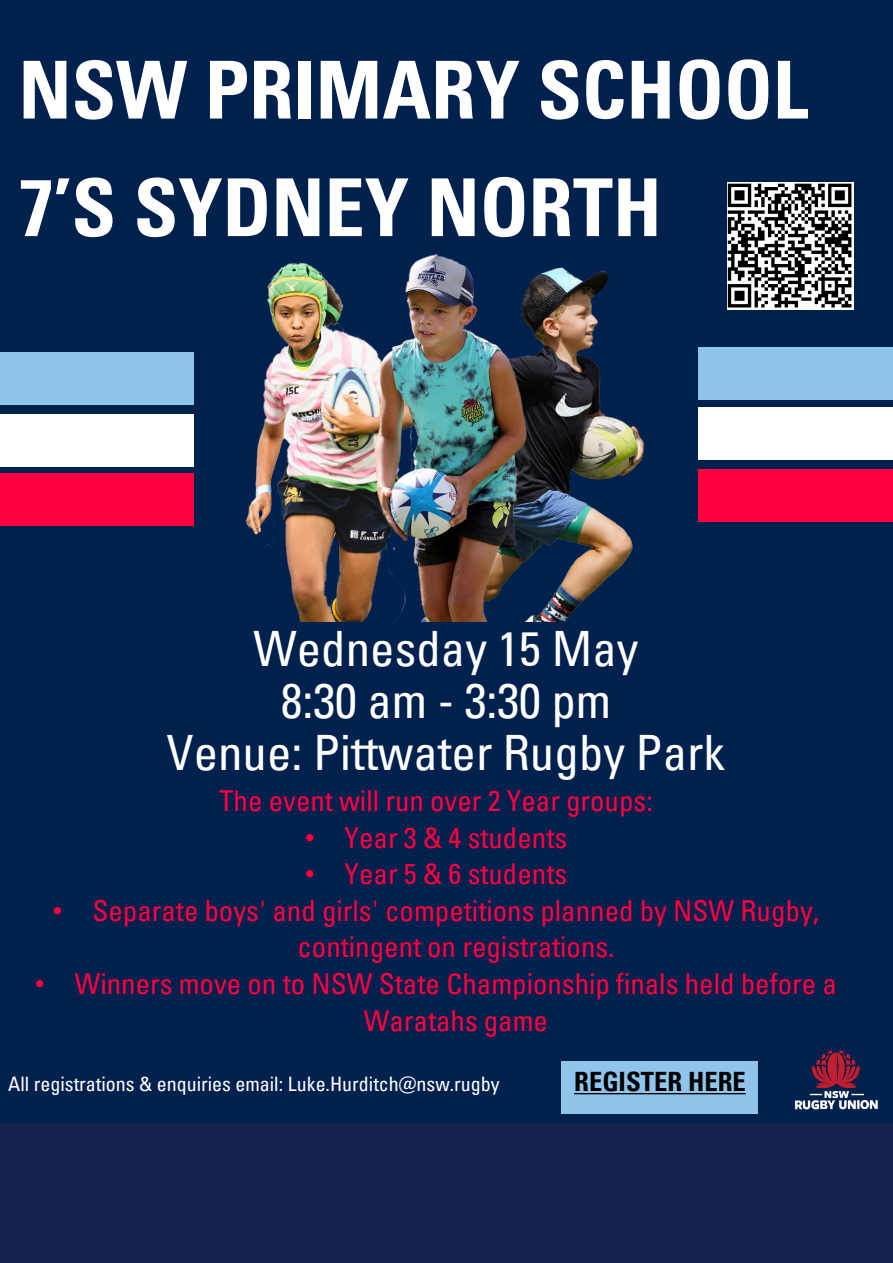
<style>
.page{position:relative;width:893px;height:1263px;background:#fff}
.page>*{position:absolute;margin:0;border:0;box-sizing:border-box;transform-origin:0 0}
.t1{font:700 79.8px/117.6px "Univers Condensed";color:#fff}
.t2{font:48.9px/52.1px "Univers Condensed";color:#fff;text-align:center}
.t3{font:28.95px/36.6px "Univers Condensed";color:#ff003e}
.t4{font:700 26.55px "Univers Condensed";color:#000}
.t5{font:19.95px "Univers Condensed";color:#fff}
.s1{font-family:"Arial"}
</style>
<div class="page">
<div style="left:0;top:1087px;width:893px;height:176px;background:#15224e"></div>
<div style="left:0;top:0;width:893px;height:1122px;background:#00204e"></div>
<div style="left:698px;top:347px;width:195px;height:53px;background:#8fc5eb"></div>
<div style="left:698px;top:407px;width:195px;height:53px;background:#fff"></div>
<div style="left:698px;top:469px;width:195px;height:53px;background:#ff003e"></div>
<div style="left:0;top:353px;width:193px;height:52px;background:#8fc5eb"></div>
<div style="left:0;top:415px;width:193px;height:52px;background:#fff"></div>
<div style="left:0;top:474px;width:193px;height:52px;background:#ff003e"></div>
<img style="left:794px;top:1050px;width:84px;height:60px">
<img style="left:95px;top:254px;width:730px;height:367px">
<div style="left:562px;top:1061px;width:196px;height:53px;background:#8fc5eb"></div>
<svg style="left:574px;top:1093px;width:172px;height:1px"></svg>
<img style="left:727px;top:182px;width:127px;height:127px">
<h1 class="t1" style="left:18px;top:30px;width:791px">NSW PRIMARY SCHOOL<br>7’S SYDNEY NORTH</h1>
<h2 class="t2" style="left:167px;top:621px;width:560px">Wednesday 15 May<br>8:30 am - 3:30 pm<br>Venue: Pittwater Rugby Park</h2>
<p class="t3" style="left:219px;top:781px;width:435px">The event will run over 2 Year groups:</p>
<p class="t3" style="left:305px;top:818px;width:264px"><span class="s1">•</span> Year 3 &amp; 4 students</p>
<p class="t3" style="left:305px;top:855px;width:264px"><span class="s1">•</span> Year 5 &amp; 6 students</p>
<p class="t3" style="left:297px;top:891px;width:523px;text-indent:-245px"><span class="s1">•</span> Separate boys' and girls' competitions planned by NSW Rugby, contingent on registrations.</p>
<p class="t3" style="left:364px;top:965px;width:475px;text-indent:-329px"><span class="s1">•</span> Winners move on to NSW State Championship finals held before a<br>Waratahs game</p>
<p class="t5" style="left:8px;top:1072px;width:493px">All registrations &amp; enquiries email: Luke.Hurditch@nsw.rugby</p>
<p class="t4" style="left:574px;top:1065px;width:173px">REGISTER HERE</p>
</div>
